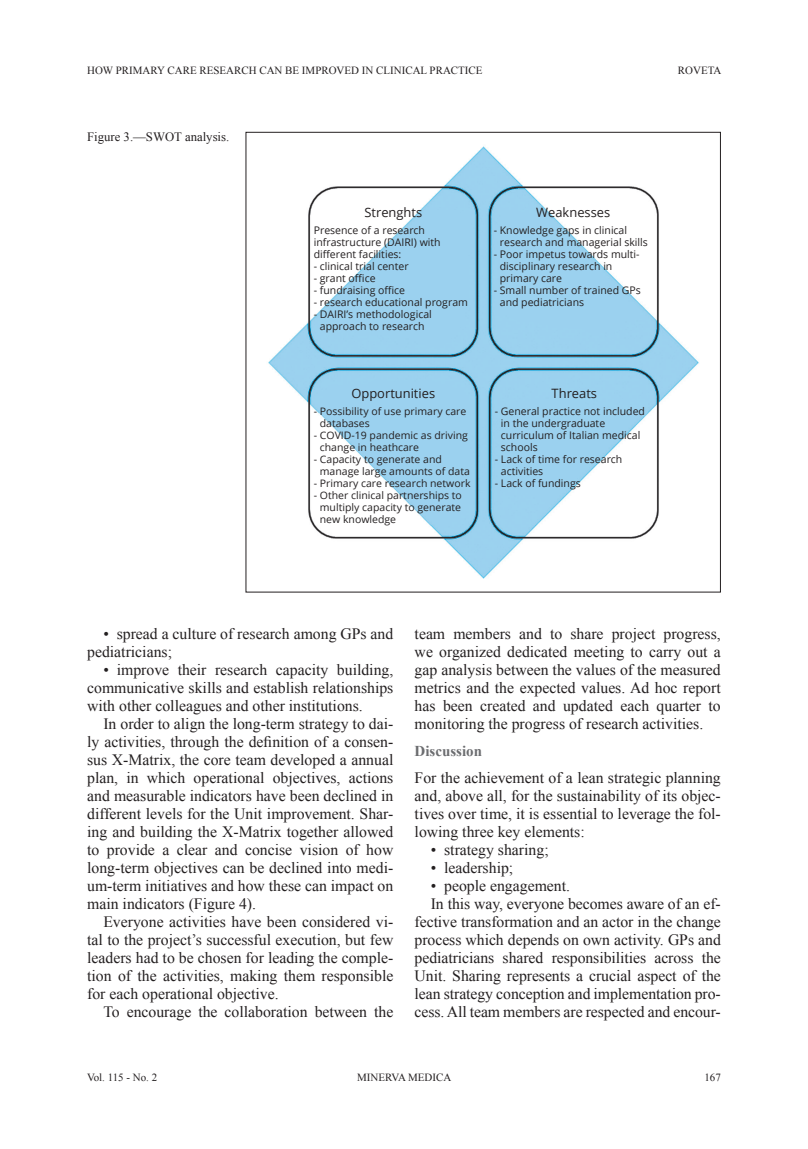
<style>
.page{position:relative;width:808px;height:1149px;background:#fff}
.page>*{position:absolute;margin:0;border:0;box-sizing:border-box;transform-origin:0 0}
.Paragraph{font:15.75px/18px "Times New Roman";color:#231f20;text-align:justify}
.Paragraph_Post_Head{font:15.75px/18px "Times New Roman";color:#231f20;text-align:justify}
.Head2{font:700 15px "Times New Roman";color:#6c6d70}
.Non-XML_Text{font:12.9px "Open Sans";color:#231f20}
.Fig_Caption{font:12.75px "Times New Roman";color:#231f20}
.t1{font:10.95px "Times New Roman";color:#231f20}
.Non-XML_Text-2{font:10.5px/12px "Open Sans";color:#231f20}
.Non-XML_Text-3{font:10.35px/12px "Open Sans";color:#231f20}
</style>
<div class="page">
<img style="left:268px;top:146px;width:431px;height:433px">
<p class="t1" style="left:87px;top:63px;width:89px">HOW PRIMARY CARE</p>
<p class="t1" style="left:199px;top:63px;width:29px">RESEARC</p>
<p class="t1" style="left:249px;top:63px;width:20px">H CAN</p>
<p class="t1" style="left:285px;top:63px;width:60px">BE IMPROVED</p>
<p class="t1" style="left:362px;top:63px;width:36px">IN CLINICA</p>
<p class="t1" style="left:421px;top:63px;width:24px">L PRAC</p>
<p class="t1" style="left:458px;top:63px;width:127px">TICE R</p>
<p class="t1" style="left:685px;top:63px;width:38px">OVETA</p>
<p class="Fig_Caption" style="left:87px;top:128px;width:144px">Figure 3.—SWOT analysis.</p>
<p class="Non-XML_Text" style="left:364px;top:203px;width:59px">Strenghts</p>
<p class="Non-XML_Text-2" style="left:314px;top:224px;width:128px">Presence of a research infrastructure (DAIRI) with different facilities:</p>
<p class="Non-XML_Text-2" style="left:314px;top:260px;width:96px">- clinical trial center</p>
<p class="Non-XML_Text-2" style="left:314px;top:272px;width:63px">- grant office</p>
<p class="Non-XML_Text-2" style="left:314px;top:284px;width:93px">- fundraising office</p>
<p class="Non-XML_Text-2" style="left:314px;top:296px;width:156px">- research educational program</p>
<p class="Non-XML_Text-2" style="left:314px;top:308px;width:120px;text-align:center">- DAIRI’s methodological approach to research</p>
<p class="Non-XML_Text" style="left:351px;top:384px;width:85px">Opportunities</p>
<p class="Non-XML_Text-3" style="left:320px;top:405px;width:148px;text-indent:-6px">- Possibility of use primary care databases</p>
<p class="Non-XML_Text-3" style="left:320px;top:429px;width:150px;text-indent:-6px">- COVID-19 pandemic as driving change in heathcare</p>
<p class="Non-XML_Text-3" style="left:320px;top:453px;width:152px;text-indent:-6px">- Capacity to generate and manage large amounts of data</p>
<p class="Non-XML_Text-3" style="left:314px;top:477px;width:158px">- Primary care research network</p>
<p class="Non-XML_Text-3" style="left:320px;top:489px;width:144px;text-align:justify;text-indent:-6px">- Other clinical partnerships to multiply capacity to generate new knowledge</p>
<p class="Non-XML_Text" style="left:536px;top:203px;width:75px">Weaknesses</p>
<p class="Non-XML_Text-2" style="left:500px;top:224px;width:150px;text-indent:-6px">- Knowledge gaps in clinical research and managerial skills</p>
<p class="Non-XML_Text-2" style="left:500px;top:248px;width:141px;text-indent:-6px">- Poor impetus towards multi&shy;disciplinary research in primary care</p>
<p class="Non-XML_Text-2" style="left:500px;top:284px;width:143px;text-indent:-6px">- Small number of trained GPs and pediatricians</p>
<p class="Non-XML_Text" style="left:552px;top:384px;width:47px">Threats</p>
<p class="Non-XML_Text-2" style="left:501px;top:405px;width:146px;text-indent:-6px">- General practice not included in the undergraduate curriculum of Italian medical schools</p>
<p class="Non-XML_Text-2" style="left:501px;top:453px;width:123px;text-indent:-6px">- Lack of time for research activities</p>
<p class="Non-XML_Text-2" style="left:495px;top:477px;width:88px">- Lack of fundings</p>
<p class="Paragraph" style="left:87px;top:624px;width:308px;text-indent:16px">• spread a culture of research among GPs and pediatricians;</p>
<p class="Paragraph" style="left:87px;top:660px;width:308px;text-indent:16px">• improve their research capacity building, communicative skills and establish relationships with other colleagues and other institutions.</p>
<p class="Paragraph" style="left:87px;top:714px;width:308px;text-indent:16px">In order to align the long-term strategy to dai&shy;ly activities, through the definition of a consen&shy;sus X-Matrix, the core team developed a annual plan, in which operational objectives, actions and measurable indicators have been declined in different levels for the Unit improvement. Shar&shy;ing and building the X-Matrix together allowed to provide a clear and concise vision of how long-term objectives can be declined into medi&shy;um-term initiatives and how these can impact on main indicators (Figure 4).</p>
<p class="Paragraph" style="left:87px;top:912px;width:308px;text-indent:16px">Everyone activities have been considered vi&shy;tal to the project’s successful execution, but few leaders had to be chosen for leading the comple&shy;tion of the activities, making them responsible for each operational objective.</p>
<p class="Paragraph" style="left:103px;top:1002px;width:291px">To encourage the collaboration between the</p>
<p class="Paragraph" style="left:415px;top:624px;width:308px">team members and to share project progress, we organized dedicated meeting to carry out a gap analysis between the values of the measured metrics and the expected values. Ad hoc report has been created and updated each quarter to monitoring the progress of research activities.</p>
<p class="Head2" style="left:415px;top:740px;width:69px">Discussion</p>
<p class="Paragraph_Post_Head" style="left:415px;top:767px;width:308px">For the achievement of a lean strategic planning and, above all, for the sustainability of its objec&shy;tives over time, it is essential to leverage the fol&shy;lowing three key elements:</p>
<p class="Paragraph" style="left:431px;top:840px;width:119px">• strategy sharing;</p>
<p class="Paragraph" style="left:431px;top:858px;width:84px">• leadership;</p>
<p class="Paragraph" style="left:431px;top:876px;width:141px">• people engagement.</p>
<p class="Paragraph" style="left:415px;top:894px;width:308px;text-indent:16px">In this way, everyone becomes aware of an ef&shy;fective transformation and an actor in the change process which depends on own activity. GPs and pediatricians shared responsibilities across the Unit. Sharing represents a crucial aspect of the lean strategy conception and implementation pro&shy;cess. All team members are respected and encour-</p>
<p class="t1" style="left:87px;top:1069px;width:71px">Vol. 115 - No. 2</p>
<p class="t1" style="left:357px;top:1069px;width:96px">Minerva Medica</p>
<p class="t1" style="left:704px;top:1069px;width:18px">167</p>
</div>
